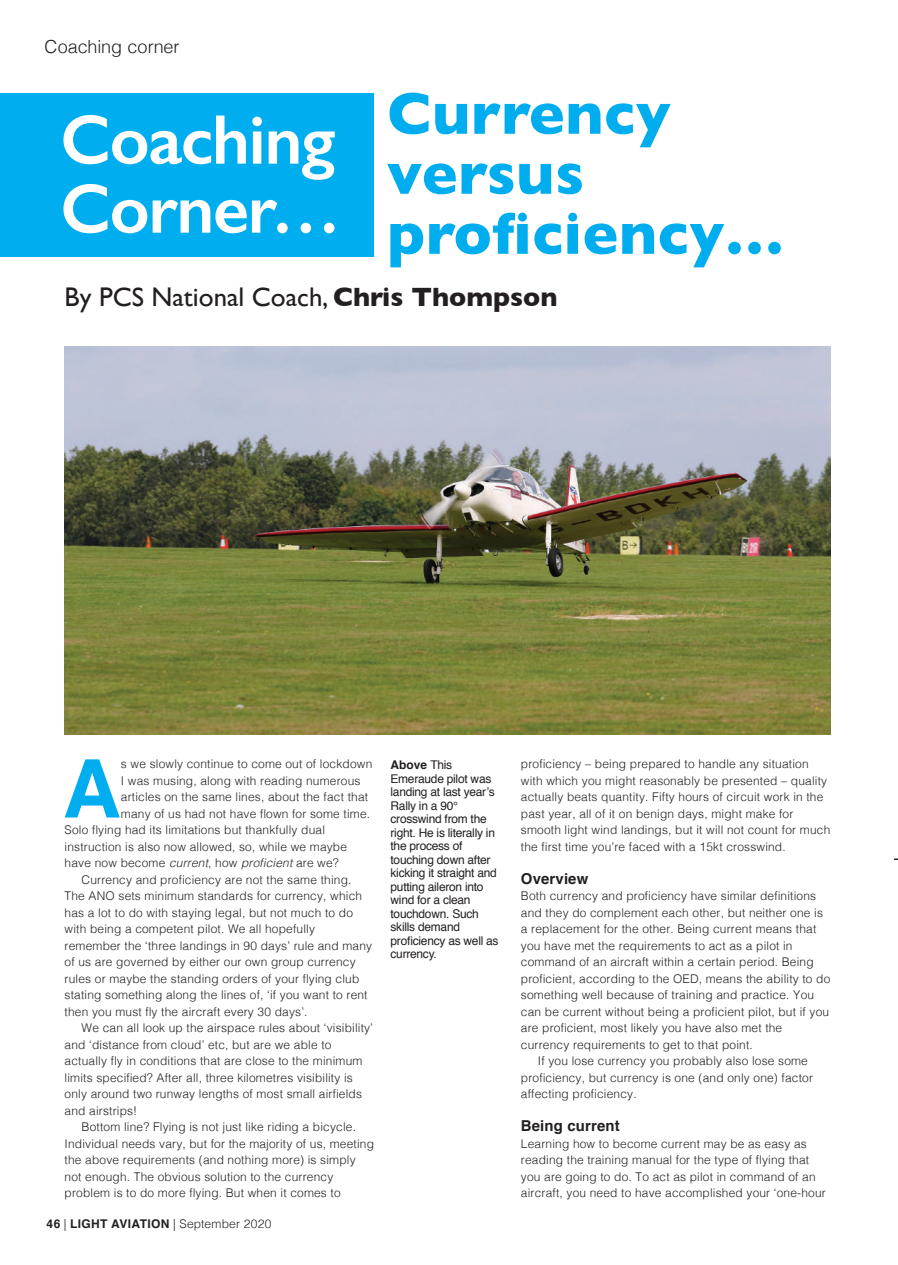
<style>
.page{position:relative;width:898px;height:1265px;background:#fff}
.page>*{position:absolute;margin:0;border:0;box-sizing:border-box;transform-origin:0 0}
.t1{font:700 80.85px "Helvetica";color:#00aeef}
.t2{font:600 70.5px/69px "Gill Sans";letter-spacing:-.02em;color:#fff}
.t3{font:700 60px/60px "Gill Sans";letter-spacing:.01em;color:#00aeef}
.t4{font:27px "Gill Sans";color:#231f20}
.t5{font:300 18px "Helvetica";color:#231f20}
.t6{font:700 15px "Helvetica";letter-spacing:.01em;color:#231f20}
.t7{font:300 12px/16.5px "Helvetica";letter-spacing:.015em;color:#231f20}
.t8{font:12px/13.5px "Helvetica";letter-spacing:-.02em;color:#231f20}
.t9{font:700 12px "Helvetica";letter-spacing:.03em;color:#231f20}
.s1{font-weight:700}
.s2{font-style:italic}
.s3{font-weight:300}
</style>
<div class="page">
<div style="left:0;top:93px;width:374px;height:163px;background:#00aeef"></div>
<img style="left:65px;top:347px;width:765px;height:388px">
<h3 class="t5" style="left:45px;top:32px;width:136px">Coaching corner</h3>
<h2 class="t2" style="left:60px;top:105px;width:282px">Coaching<br>Corner…</h2>
<h3 class="t3" style="left:387px;top:82px;width:399px">Currency versus proficiency…</h3>
<h3 class="t4" style="left:65px;top:281px;width:494px">By PCS National Coach, <span class="s1">Chris Thompson</span></h3>
<h1 class="t1" style="left:63px;top:724px;width:60px">A</h1>
<p class="t7" style="left:121px;top:754px;width:253px">s we slowly continue to come out of lockdown</p>
<p class="t7" style="left:121px;top:771px;width:241px">I was musing, along with reading numerous</p>
<p class="t7" style="left:121px;top:787px;width:249px">articles on the same lines, about the fact that</p>
<p class="t7" style="left:121px;top:804px;width:251px">many of us had not have flown for some time.</p>
<p class="t7" style="left:65px;top:820px;width:262px">Solo flying had its limitations but thankfully dual</p>
<p class="t7" style="left:65px;top:837px;width:284px">instruction is also now allowed, so, while we maybe</p>
<p class="t7" style="left:65px;top:853px;width:276px">have now become <span class="s2">current</span>, how <span class="s2">proficient</span> are we?</p>
<p class="t7" style="left:82px;top:870px;width:271px">Currency and proficiency are not the same thing.</p>
<p class="t7" style="left:65px;top:886px;width:299px">The ANO sets minimum standards for currency, which</p>
<p class="t7" style="left:65px;top:903px;width:290px">has a lot to do with staying legal, but not much to do</p>
<p class="t7" style="left:65px;top:919px;width:252px">with being a competent pilot. We all hopefully</p>
<p class="t7" style="left:65px;top:936px;width:309px">remember the ‘three landings in 90 days’ rule and many</p>
<p class="t7" style="left:65px;top:952px;width:292px">of us are governed by either our own group currency</p>
<p class="t7" style="left:65px;top:969px;width:296px">rules or maybe the standing orders of your flying club</p>
<p class="t7" style="left:65px;top:985px;width:304px">stating something along the lines of, ‘if you want to rent</p>
<p class="t7" style="left:65px;top:1002px;width:244px">then you must fly the aircraft every 30 days’.</p>
<p class="t7" style="left:82px;top:1018px;width:293px">We can all look up the airspace rules about ‘visibility’</p>
<p class="t7" style="left:65px;top:1035px;width:268px">and ‘distance from cloud’ etc, but are we able to</p>
<p class="t7" style="left:65px;top:1051px;width:299px">actually fly in conditions that are close to the minimum</p>
<p class="t7" style="left:65px;top:1068px;width:290px">limits specified? After all, three kilometres visibility is</p>
<p class="t7" style="left:65px;top:1084px;width:299px">only around two runway lengths of most small airfields</p>
<p class="t7" style="left:65px;top:1101px;width:74px">and airstrips!</p>
<p class="t7" style="left:82px;top:1117px;width:276px">Bottom line? Flying is not just like riding a bicycle.</p>
<p class="t7" style="left:65px;top:1134px;width:311px">Individual needs vary, but for the majority of us, meeting</p>
<p class="t7" style="left:65px;top:1150px;width:292px">the above requirements (and nothing more) is simply</p>
<p class="t7" style="left:65px;top:1167px;width:270px">not enough. The obvious solution to the currency</p>
<p class="t7" style="left:65px;top:1183px;width:278px">problem is to do more flying. But when it comes to</p>
<p class="t9" style="left:47px;top:1213px;width:226px">46 <span class="s3">|</span> LIGHT AVIATION <span class="s3">| September 2020</span></p>
<p class="t8" style="left:390px;top:758px;width:110px"><span class="s1">Above</span> This<br>Emeraude pilot was landing at last year’s<br>Rally in a 90° crosswind from the right. He is literally in the process of touching down after kicking it straight and putting aileron into wind for a clean touchdown. Such skills demand proficiency as well as currency.</p>
<p class="t7" style="left:521px;top:754px;width:311px">proficiency – being prepared to handle any situation with which you might reasonably be presented – quality actually beats quantity. Fifty hours of circuit work in the past year, all of it on benign days, might make for smooth light wind landings, but it will not count for much the first time you’re faced with a 15kt crosswind.</p>
<p class="t6" style="left:521px;top:866px;width:69px">Overview</p>
<p class="t7" style="left:521px;top:886px;width:297px">Both currency and proficiency have similar definitions</p>
<p class="t7" style="left:521px;top:903px;width:303px">and they do complement each other, but neither one is</p>
<p class="t7" style="left:521px;top:919px;width:297px">a replacement for the other. Being current means that</p>
<p class="t7" style="left:521px;top:936px;width:273px">you have met the requirements to act as a pilot in</p>
<p class="t7" style="left:521px;top:952px;width:294px">command of an aircraft within a certain period. Being</p>
<p class="t7" style="left:521px;top:969px;width:311px">proficient, according to the OED, means the ability to do</p>
<p class="t7" style="left:521px;top:985px;width:295px">something well because of training and practice. You</p>
<p class="t7" style="left:521px;top:1002px;width:310px">can be current without being a proficient pilot, but if you</p>
<p class="t7" style="left:521px;top:1018px;width:263px">are proficient, most likely you have also met the</p>
<p class="t7" style="left:521px;top:1035px;width:233px">currency requirements to get to that point.</p>
<p class="t7" style="left:538px;top:1051px;width:271px">If you lose currency you probably also lose some</p>
<p class="t7" style="left:521px;top:1068px;width:294px">proficiency, but currency is one (and only one) factor</p>
<p class="t7" style="left:521px;top:1084px;width:117px">affecting proficiency.</p>
<p class="t6" style="left:521px;top:1113px;width:100px">Being current</p>
<p class="t7" style="left:521px;top:1134px;width:306px">Learning how to become current may be as easy as reading the training manual for the type of flying that you are going to do. To act as pilot in command of an aircraft, you need to have accomplished your ‘one-hour</p>
</div>
